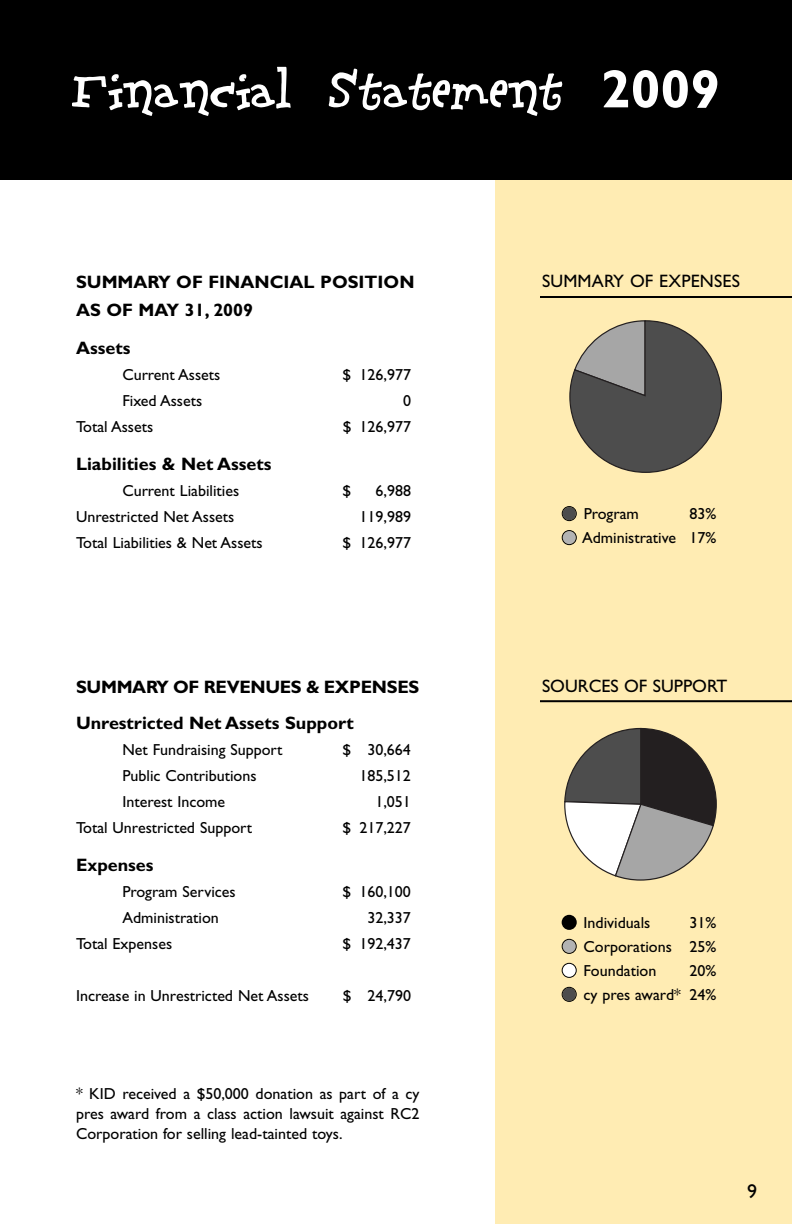
<style>
.page{position:relative;width:792px;height:1224px;background:#fff}
.page>*{position:absolute;margin:0;border:0;box-sizing:border-box;transform-origin:0 0}
.t1{font:54px "Scrubadoo";color:#fff}
.t2{font:20px "Gill Sans";color:#000}
.t3{font:700 18px/36px "Gill Sans";color:#000}
.t4{font:18px "Gill Sans";color:#000}
.t5{font:16px/24px "Gill Sans";color:#000;text-align:justify}
.s1{font-family:"Gill Sans";font-weight:700}
</style>
<div class="page">
<div style="left:495px;top:179px;width:297px;height:1045px;background:#ffecb3"></div>
<svg style="left:564px;top:727px;width:153px;height:154px"></svg>
<svg style="left:569px;top:320px;width:153px;height:153px"></svg>
<div style="left:563px;top:988px;width:13px;height:13px;background:#4d4d4d;border-radius:50%"></div>
<div style="left:562px;top:987px;width:15px;height:15px;border:2px solid #000;border-radius:50%"></div>
<div style="left:562px;top:963px;width:14px;height:14px;background:#fff;border-radius:50%"></div>
<div style="left:562px;top:963px;width:15px;height:15px;border:2px solid #000;border-radius:50%"></div>
<div style="left:563px;top:940px;width:13px;height:13px;background:#b3b3b3;border-radius:50%"></div>
<div style="left:562px;top:939px;width:15px;height:15px;border:2px solid #000;border-radius:50%"></div>
<div style="left:562px;top:915px;width:15px;height:15px;background:#000;border-radius:50%"></div>
<div style="left:563px;top:531px;width:13px;height:13px;background:#b3b3b3;border-radius:50%"></div>
<div style="left:562px;top:530px;width:15px;height:15px;border:2px solid #000;border-radius:50%"></div>
<div style="left:563px;top:507px;width:13px;height:13px;background:#4d4d4d;border-radius:50%"></div>
<div style="left:562px;top:506px;width:15px;height:15px;border:2px solid #000;border-radius:50%"></div>
<div style="left:0;top:0;width:792px;height:180px;background:#000"></div>
<hr style="left:540px;top:296px;width:252px;height:2px;background:#000">
<hr style="left:540px;top:700px;width:252px;height:2px;background:#000">
<h1 class="t1" style="left:72px;top:57px;width:650px">Financial Statement <span class="s1">2009</span></h1>
<p class="t3" style="left:76px;top:270px;width:340px;line-height:28px">SUMMARY OF FINANCIAL POSITION<br>AS OF MAY 31, 2009</p>
<p class="t3" style="left:76px;top:332px;width:56px">Assets</p>
<p class="t5" style="left:122px;top:364px;width:99px">Current Assets</p>
<p class="t5" style="left:343px;top:364px;width:70px">$ 126,977</p>
<p class="t5" style="left:122px;top:390px;width:81px">Fixed Assets</p>
<p class="t5" style="left:403px;top:390px;width:9px">0</p>
<p class="t5" style="left:76px;top:416px;width:79px">Total Assets</p>
<p class="t5" style="left:343px;top:416px;width:70px">$ 126,977</p>
<p class="t3" style="left:76px;top:448px;width:197px">Liabilities &amp; Net Assets</p>
<p class="t5" style="left:122px;top:480px;width:118px">Current Liabilities</p>
<p class="t5" style="left:343px;top:480px;width:10px">$</p>
<p class="t5" style="left:376px;top:480px;width:37px">6,988</p>
<p class="t5" style="left:76px;top:506px;width:160px">Unrestricted Net Assets</p>
<p class="t5" style="left:360px;top:506px;width:53px">119,989</p>
<p class="t5" style="left:76px;top:532px;width:188px">Total Liabilities &amp; Net Assets</p>
<p class="t5" style="left:343px;top:532px;width:70px">$ 126,977</p>
<p class="t3" style="left:76px;top:671px;width:345px">SUMMARY OF REVENUES &amp; EXPENSES<br>Unrestricted Net Assets Support</p>
<p class="t5" style="left:122px;top:739px;width:162px">Net Fundraising Support</p>
<p class="t5" style="left:343px;top:739px;width:70px">$ 30,664</p>
<p class="t5" style="left:122px;top:765px;width:136px">Public Contributions</p>
<p class="t5" style="left:359px;top:765px;width:53px">185,512</p>
<p class="t5" style="left:122px;top:791px;width:104px">Interest Income</p>
<p class="t5" style="left:375px;top:791px;width:37px">1,051</p>
<p class="t5" style="left:76px;top:817px;width:178px">Total Unrestricted Support</p>
<p class="t5" style="left:343px;top:817px;width:70px">$ 217,227</p>
<p class="t3" style="left:76px;top:849px;width:79px">Expenses</p>
<p class="t5" style="left:122px;top:881px;width:115px">Program Services</p>
<p class="t5" style="left:343px;top:881px;width:70px">$ 160,100</p>
<p class="t5" style="left:122px;top:907px;width:98px">Administration</p>
<p class="t5" style="left:367px;top:907px;width:45px">32,337</p>
<p class="t5" style="left:76px;top:933px;width:98px">Total Expenses</p>
<p class="t5" style="left:343px;top:933px;width:70px">$ 192,437</p>
<p class="t5" style="left:76px;top:985px;width:234px">Increase in Unrestricted Net Assets</p>
<p class="t5" style="left:343px;top:985px;width:70px">$ 24,790</p>
<p class="t5" style="left:76px;top:1085px;width:345px;line-height:20px">* KID received a $50,000 donation as part of a cy pres award from a class action lawsuit against RC2<br>Corporation for selling lead-tainted toys.</p>
<p class="t4" style="left:542px;top:274px;width:200px">SUMMARY OF EXPENSES</p>
<p class="t5" style="left:582px;top:503px;width:136px;text-align:right">83%<br>Administrative 17%</p>
<p class="t5" style="left:584px;top:503px;width:57px">Program</p>
<p class="t4" style="left:542px;top:679px;width:187px">SOURCES OF SUPPORT</p>
<p class="t5" style="left:584px;top:912px;width:134px;text-indent:106px">31% Corporations 25% Foundation</p>
<p class="t5" style="left:584px;top:912px;width:68px">Individuals</p>
<p class="t5" style="left:584px;top:960px;width:134px;text-align:right">20%<br>cy pres award* 24%</p>
<p class="t2" style="left:747px;top:1184px;width:11px">9</p>
</div>
